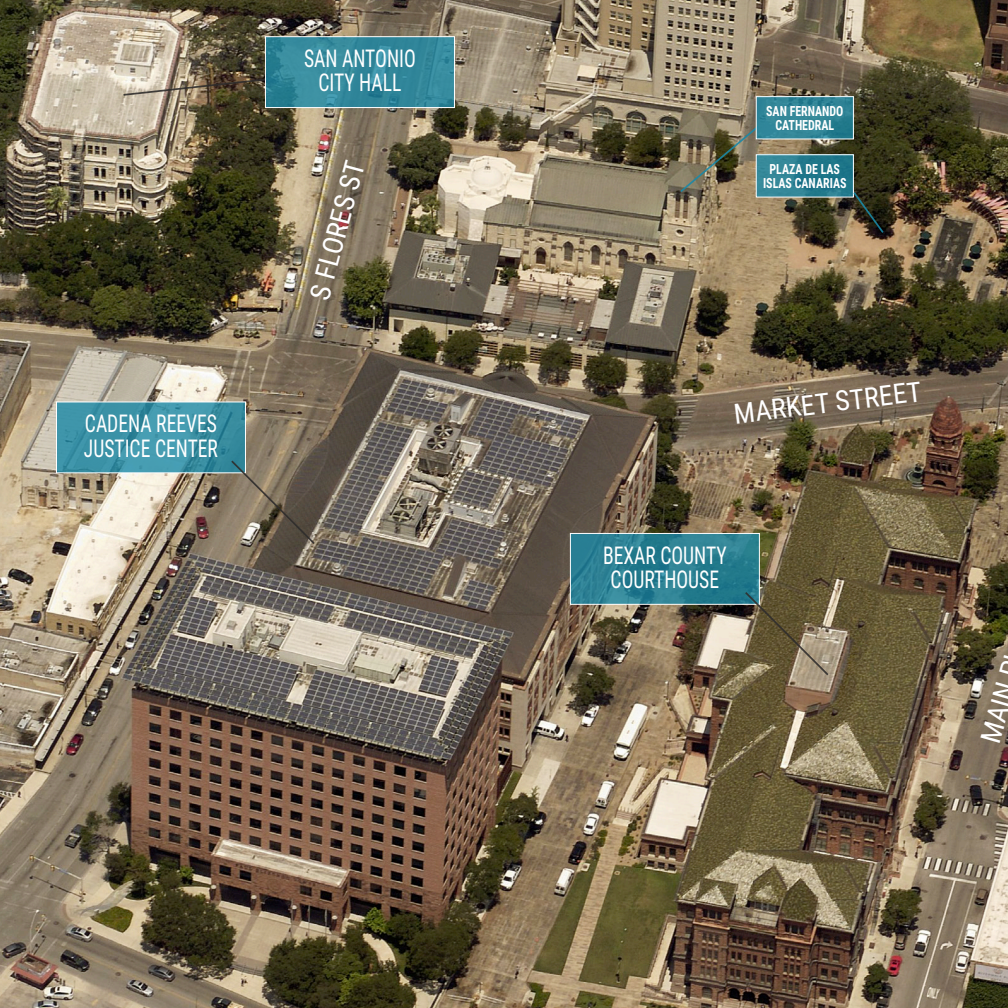
<style>
.page{position:relative;width:1008px;height:1008px;background:#fff}
.page>*{position:absolute;margin:0;border:0;box-sizing:border-box;transform-origin:0 0}
.Aerial_Label{font:28px "Roboto Condensed";color:#fff}
.Aerial_Label-2{font:24.5px/24.5px "Roboto Condensed";color:#fff;text-align:center;scale:.8 1}
.Aerial_Label-3{font:700 14px/14px "Roboto Condensed";color:#fff;text-align:center;scale:.85 1}
</style>
<div class="page">
<img style="left:0;top:0;width:1008px;height:1008px">
<svg style="left:58px;top:404px;width:186px;height:67px;background:#3c92a7"></svg>
<svg style="left:229px;top:459px;width:87px;height:87px;background:#766c5c"></svg>
<svg style="left:572px;top:535px;width:186px;height:68px;background:#297e91"></svg>
<div style="left:570px;top:533px;width:190px;height:72px;border:1px solid #fff"></div>
<svg style="left:743px;top:590px;width:87px;height:87px;background:#766c50"></svg>
<svg style="left:122px;top:77px;width:143px;height:20px;background:#8b7e6a"></svg>
<svg style="left:267px;top:38px;width:186px;height:68px;background:#33889b"></svg>
<div style="left:265px;top:36px;width:190px;height:72px;border:1px solid #fff"></div>
<img style="left:679px;top:124px;width:81px;height:70px">
<svg style="left:758px;top:98px;width:94px;height:39px;background:#2f8496"></svg>
<div style="left:756px;top:96px;width:98px;height:43px;border:1px solid #fff"></div>
<svg style="left:758px;top:156px;width:94px;height:40px;background:#277d90"></svg>
<div style="left:756px;top:154px;width:98px;height:44px;border:1px solid #fff"></div>
<svg style="left:852px;top:190px;width:33px;height:45px"></svg>
<p class="Aerial_Label-2" style="left:84px;top:410px;width:169px;text-align:left">CADENA REEVES<br>JUSTICE CENTER</p>
<p class="Aerial_Label-2" style="left:304px;top:45px;width:141px">SAN ANTONIO<br>CITY HALL</p>
<p class="Aerial_Label" style="left:300px;top:294px;width:144px;rotate:-75deg">S FLORES ST</p>
<p class="Aerial_Label-3" style="left:766px;top:104px;width:92px">SAN FERNANDO<br>CATHEDRAL</p>
<p class="Aerial_Label-3" style="left:763px;top:162px;width:100px">PLAZA DE LAS<br>ISLAS CANARIAS</p>
<p class="Aerial_Label" style="left:732px;top:394px;width:190px;rotate:-7deg">MARKET STREET</p>
<p class="Aerial_Label-2" style="left:603px;top:542px;width:156px">BEXAR COUNTY<br>COURTHOUSE</p>
<p class="Aerial_Label" style="left:971px;top:737px;width:63px;rotate:-74deg">MAIN</p>
</div>
